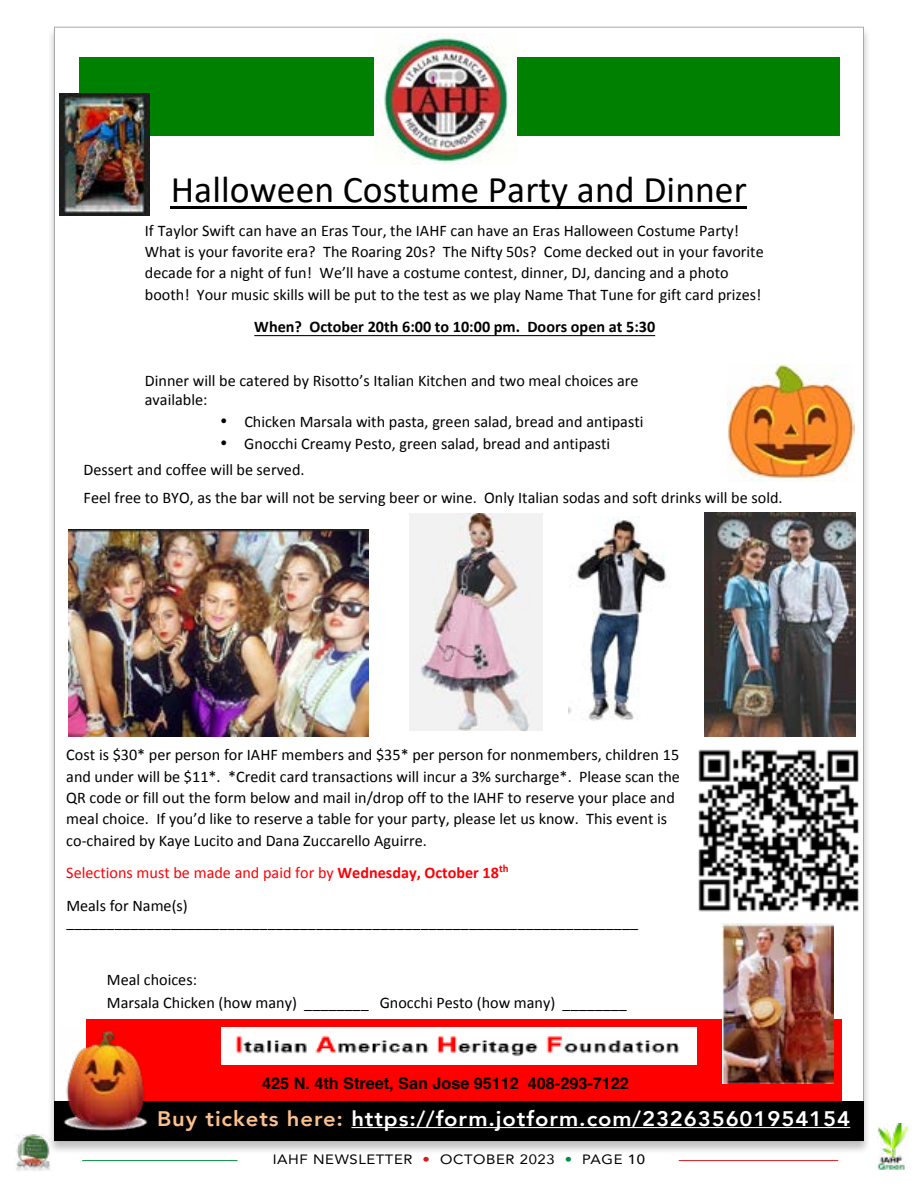
<style>
.page{position:relative;width:918px;height:1188px;background:#fff}
.page>*{position:absolute;margin:0;border:0;box-sizing:border-box;transform-origin:0 0}
.t1{font:37.8px "Calibri";color:#000}
.t2{font:800 21px "Avenir";letter-spacing:.04em;color:#fff;scale:1.05 1}
.t3{font:16.2px/21.3px "Calibri";color:#000}
.t4{font:16.2px/33.3px "Calibri";color:#fb0207}
.t5{font:700 16.2px "Calibri";color:#000}
.t6{font:700 16.2px "Helvetica";color:#000}
.t7{font:13.5px "Avenir";letter-spacing:.04em;color:#000;scale:1.1 1}
.s1{font-weight:700}
.s2{color:#000}
.s3{color:#fcc08d}
.s4{color:#d71920}
.s5{color:#008c44}
.s6{font-weight:500}
</style>
<div class="page">
<div style="left:47px;top:27px;width:824px;height:1128px;background:#000;opacity:.25"></div>
<div style="left:54px;top:27px;width:810px;height:1114px;background:#fff"></div>
<hr style="left:171px;top:206px;width:576px;height:3px;background:#000">
<img style="left:704px;top:512px;width:151px;height:225px">
<div style="left:79px;top:58px;width:760px;height:78px;background:#008000"></div>
<div style="left:87px;top:1019px;width:755px;height:82px;background:#f00"></div>
<img style="left:221px;top:1028px;width:475px;height:36px">
<img style="left:375px;top:36px;width:142px;height:129px">
<img style="left:60px;top:93px;width:90px;height:123px">
<img style="left:723px;top:924px;width:111px;height:160px">
<img style="left:69px;top:529px;width:300px;height:208px">
<img style="left:727px;top:365px;width:128px;height:116px">
<img style="left:410px;top:514px;width:133px;height:216px">
<img style="left:568px;top:518px;width:99px;height:203px">
<img style="left:698px;top:749px;width:161px;height:163px">
<hr style="left:254px;top:335px;width:401px;height:1px;background:#000">
<div style="left:54px;top:1102px;width:810px;height:39px;background:#000"></div>
<hr style="left:351px;top:1127px;width:499px;height:1px;background:#fff">
<img style="left:59px;top:1027px;width:93px;height:104px">
<img style="left:877px;top:1124px;width:32px;height:46px">
<hr style="left:82px;top:1160px;width:155px;height:1px;background:#008c44">
<hr style="left:679px;top:1160px;width:159px;height:1px;background:#d71920">
<img style="left:16px;top:1134px;width:35px;height:37px">
<h1 class="t1" style="left:171px;top:163px;width:578px">Halloween Costume Party and Dinner</h1>
<p class="t3" style="left:145px;top:220px;width:620px">If Taylor Swift can have an Eras Tour, the IAHF can have an Eras Halloween Costume Party!<br>What is your favorite era? The Roaring 20s? The Nifty 50s? Come decked out in your favorite decade for a night of fun! We’ll have a costume contest, dinner, DJ, dancing and a photo booth! Your music skills will be put to the test as we play Name That Tune for gift card prizes!</p>
<p class="t5" style="left:254px;top:316px;width:402px">When? October 20th 6:00 to 10:00 pm. Doors open at 5:30</p>
<p class="t3" style="left:145px;top:371px;width:495px;line-height:19.5px">Dinner will be catered by Risotto’s Italian Kitchen and two meal choices are available:</p>
<p class="t3" style="left:220px;top:411px;width:425px">• Chicken Marsala with pasta, green salad, bread and antipasti</p>
<p class="t3" style="left:84px;top:431px;width:528px;line-height:25.8px;text-indent:136px">• Gnocchi Creamy Pesto, green salad, bread and antipasti<br>Dessert and coffee will be served.</p>
<p class="t3" style="left:84px;top:487px;width:701px">Feel free to BYO, as the bar will not be serving beer or wine. Only Italian sodas and soft drinks will be sold.</p>
<p class="t3" style="left:66px;top:744px;width:615px">Cost is $30* per person for IAHF members and $35* per person for nonmembers, children 15 and under will be $11*. *Credit card transactions will incur a 3% surcharge*. Please scan the QR code or fill out the form below and mail in/drop off to the IAHF to reserve your place and meal choice. If you’d like to reserve a table for your party, please let us know. This event is co-chaired by Kaye Lucito and Dana Zuccarello Aguirre.</p>
<p class="t4" style="left:66px;top:856px;width:444px">Selections must be made and paid for by <span class="s1">Wednesday, October 18</span><sup>th<br></sup><span class="s2">Meals for Name(s)</span></p>
<p class="t3" style="left:66px;top:911px;width:573px">_______________________________________________________________________</p>
<p class="t3" style="left:107px;top:969px;width:522px;line-height:22.6px">Meal choices:<br>Marsala Chicken (how many) ________ Gnocchi Pesto (how many) ________</p>
<p class="t6" style="left:262px;top:1073px;width:368px">425 N. 4th Street, San Jose 95112 408-293-7122</p>
<p class="t2" style="left:157px;top:1102px;width:662px"><span class="s3">Buy tickets here:</span> https://form.jotform.com/232635601954154</p>
<p class="t7" style="left:273px;top:1149px;width:340px">IAHF NEWSLETTER <span class="s4">•</span> OCTOBER 2023 <span class="s5">•</span> PAGE <span class="s6">10</span></p>
</div>
